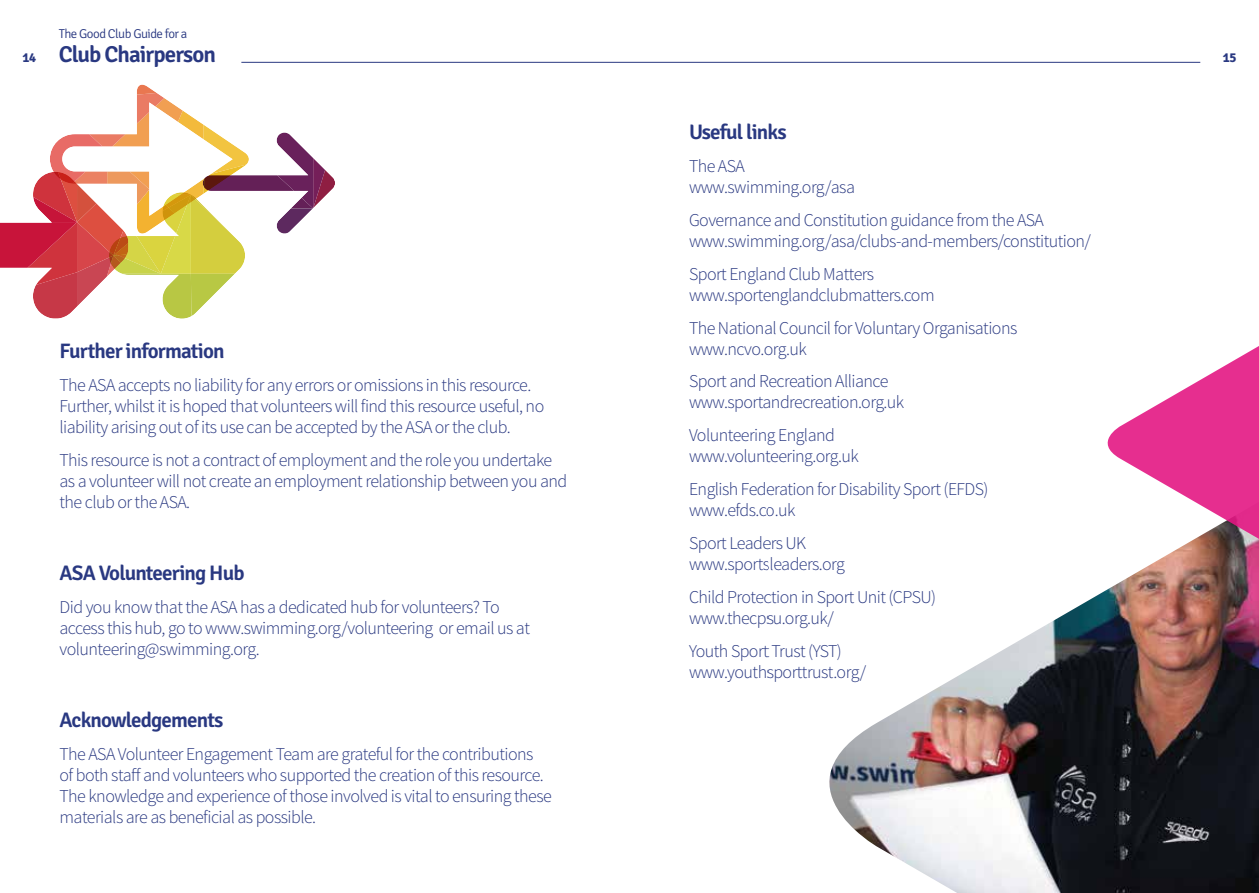
<style>
.page{position:relative;width:1259px;height:893px;background:#fff}
.page>*{position:absolute;margin:0;border:0;box-sizing:border-box;transform-origin:0 0}
.t1{font:600 22.95px "Signika";letter-spacing:-.04em;color:#293881}
.t2{font:600 21px "Signika";letter-spacing:-.04em;color:#293881}
.t3{font:300 18px/21px "Source Sans Pro";letter-spacing:-.03em;color:#293881}
.t4{font:700 13.2px "Signika";color:#293881}
.t5{font:300 12.9px "Signika";letter-spacing:-.04em;color:#293881}
</style>
<div class="page">
<svg style="left:0;top:85px;width:335px;height:234px"></svg>
<img style="left:829px;top:590px;width:430px;height:303px">
<svg style="left:1106px;top:346px;width:153px;height:245px"></svg>
<hr style="left:241px;top:62px;width:959px;height:1px;background:#293881">
<p class="t5" style="left:59px;top:26px;width:130px">The Good Club Guide for a</p>
<p class="t1" style="left:59px;top:41px;width:159px">Club Chairperson</p>
<p class="t4" style="left:23px;top:50px;width:15px">14</p>
<p class="t4" style="left:1222px;top:50px;width:15px">15</p>
<p class="t2" style="left:60px;top:339px;width:166px">Further information</p>
<p class="t3" style="left:60px;top:375px;width:486px">The ASA accepts no liability for any errors or omissions in this resource.<br>Further, whilst it is hoped that volunteers will find this resource useful, no liability arising out of its use can be accepted by the ASA or the club.</p>
<p class="t3" style="left:60px;top:450px;width:509px">This resource is not a contract of employment and the role you undertake as a volunteer will not create an employment relationship between you and the club or the ASA.</p>
<p class="t2" style="left:60px;top:561px;width:187px">ASA Volunteering Hub</p>
<p class="t3" style="left:60px;top:597px;width:472px">Did you know that the ASA has a dedicated hub for volunteers? To access this hub, go to www.swimming.org/volunteering or email us at volunteering@swimming.org.</p>
<p class="t2" style="left:60px;top:707px;width:165px">Acknowledgements</p>
<p class="t3" style="left:60px;top:743px;width:494px">The ASA Volunteer Engagement Team are grateful for the contributions of both staff and volunteers who supported the creation of this resource.<br>The knowledge and experience of those involved is vital to ensuring these materials are as beneficial as possible.</p>
<p class="t2" style="left:689px;top:119px;width:99px">Useful links</p>
<p class="t3" style="left:689px;top:155px;width:167px">The ASA www.swimming.org/asa</p>
<p class="t3" style="left:689px;top:209px;width:403px">Governance and Constitution guidance from the ASA www.swimming.org/asa/clubs-and-members/constitution/</p>
<p class="t3" style="left:689px;top:263px;width:247px">Sport England Club Matters www.sportenglandclubmatters.com</p>
<p class="t3" style="left:689px;top:317px;width:330px">The National Council for Voluntary Organisations www.ncvo.org.uk</p>
<p class="t3" style="left:689px;top:371px;width:217px">Sport and Recreation Alliance www.sportandrecreation.org.uk</p>
<p class="t3" style="left:689px;top:425px;width:171px">Volunteering England www.volunteering.org.uk</p>
<p class="t3" style="left:689px;top:479px;width:301px">English Federation for Disability Sport (EFDS) www.efds.co.uk</p>
<p class="t3" style="left:689px;top:533px;width:157px">Sport Leaders UK www.sportsleaders.org</p>
<p class="t3" style="left:689px;top:587px;width:249px">Child Protection in Sport Unit (CPSU) www.thecpsu.org.uk/</p>
<p class="t3" style="left:689px;top:641px;width:179px">Youth Sport Trust (YST) www.youthsporttrust.org/</p>
</div>
